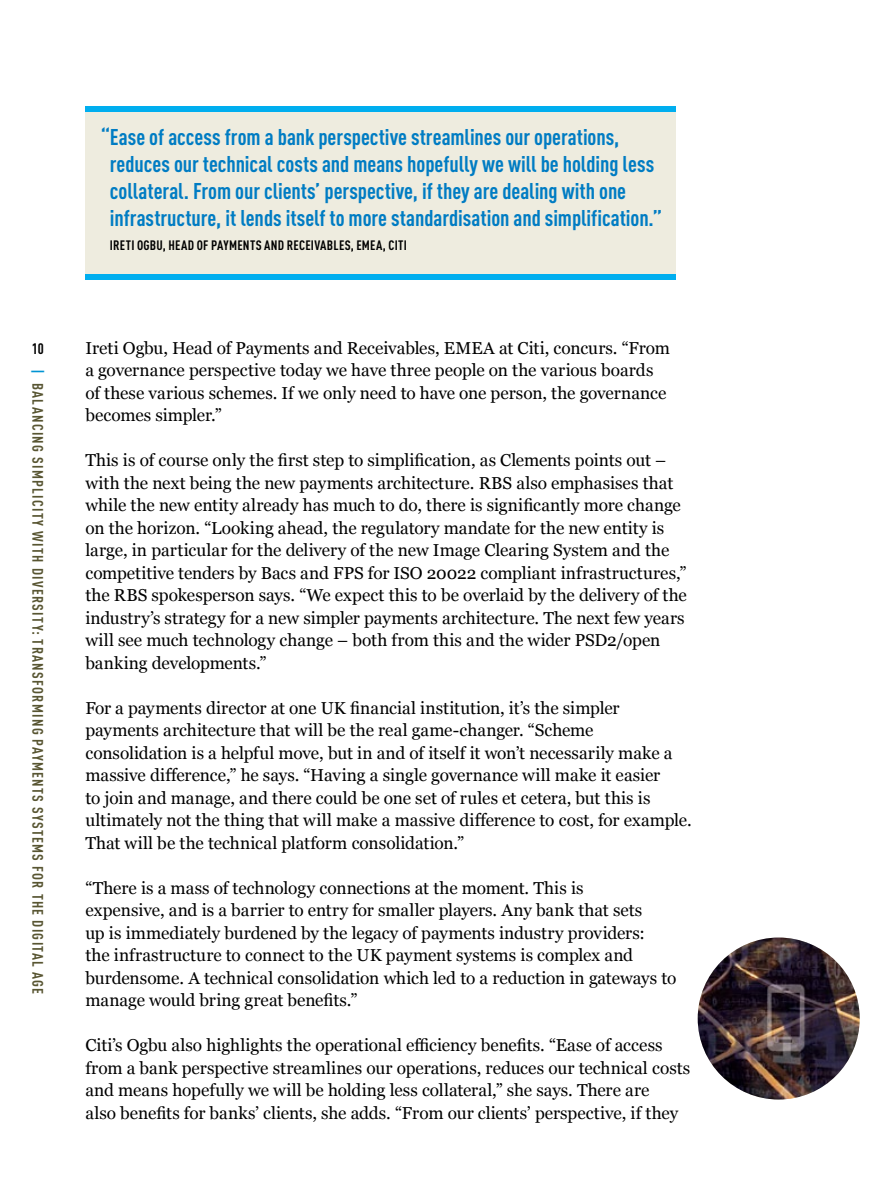
<style>
.page{position:relative;width:893px;height:1188px;background:#fff}
.page>*{position:absolute;margin:0;border:0;box-sizing:border-box;transform-origin:0 0}
.t1{font:700 condensed 22.5px/27px "DINOT";color:#007cc3}
.Main_text{font:17.25px/22.5px "Georgia";color:#000}
.t2{font:700 condensed 15px "DINOT";letter-spacing:.085em;color:#585532}
.t3{font:700 condensed 15px "DINOT";color:#000}
.t4{font:700 condensed 13.5px "DINOT";letter-spacing:.02em;color:#000}
.s1{color:#0194d3}
</style>
<div class="page">
<img style="left:698px;top:938px;width:162px;height:162px;border-radius:81px">
<div style="left:85px;top:109px;width:591px;height:170px;background:#eeecdf"></div>
<div style="left:85px;top:106px;width:591px;height:5px;background:#00aeef"></div>
<div style="left:85px;top:275px;width:591px;height:5px;background:#00aeef"></div>
<p class="t1" style="left:110px;top:123px;width:554px;text-indent:-9px">“Ease of access from a bank perspective streamlines our operations, reduces our technical costs and means hopefully we will be holding less collateral. From our clients’ perspective, if they are dealing with one infrastructure, it lends itself to more standardisation and simplification.”</p>
<p class="t4" style="left:110px;top:237px;width:298px">IRETI OGBU, HEAD OF PAYMENTS AND RECEIVABLES, EMEA, CITI</p>
<p class="t3" style="left:32px;top:339px;width:14px">10</p>
<p class="Main_text" style="left:85px;top:336px;width:586px">Ireti Ogbu, Head of Payments and Receivables, EMEA at Citi, concurs. “From a governance perspective today we have three people on the various boards of these various schemes. If we only need to have one person, the governance becomes simpler.”</p>
<p class="Main_text" style="left:85px;top:448px;width:603px">This is of course only the first step to simplification, as Clements points out – with the next being the new payments architecture. RBS also emphasises that while the new entity already has much to do, there is significantly more change on the horizon. “Looking ahead, the regulatory mandate for the new entity is large, in particular for the delivery of the new Image Clearing System and the competitive tenders by Bacs and FPS for ISO 20022 compliant infrastructures,” the RBS spokesperson says. “We expect this to be overlaid by the delivery of the industry’s strategy for a new simpler payments architecture. The next few years will see much technology change – both from this and the wider PSD2/open banking developments.”</p>
<p class="Main_text" style="left:85px;top:696px;width:608px">For a payments director at one UK financial institution, it’s the simpler payments architecture that will be the real game-changer. “Scheme consolidation is a helpful move, but in and of itself it won’t necessarily make a massive difference,” he says. “Having a single governance will make it easier<br>to join and manage, and there could be one set of rules et cetera, but this is ultimately not the thing that will make a massive difference to cost, for example.<br>That will be the technical platform consolidation.”</p>
<p class="Main_text" style="left:85px;top:876px;width:593px">“There is a mass of technology connections at the moment. This is<br>expensive, and is a barrier to entry for smaller players. Any bank that sets<br>up is immediately burdened by the legacy of payments industry providers:<br>the infrastructure to connect to the UK payment systems is complex and burdensome. A technical consolidation which led to a reduction in gateways to manage would bring great benefits.”</p>
<p class="Main_text" style="left:85px;top:1033px;width:607px">Citi’s Ogbu also highlights the operational efficiency benefits. “Ease of access from a bank perspective streamlines our operations, reduces our technical costs and means hopefully we will be holding less collateral,” she says. There are<br>also benefits for banks’ clients, she adds. “From our clients’ perspective, if they</p>
<p class="t2" style="left:47px;top:369px;width:627px;rotate:90deg"><span class="s1">|</span> BALANCING SIMPLICITY WITH DIVERSITY: TRANSFORMING PAYMENTS SYSTEMS FOR THE DIGITAL AGE</p>
</div>
